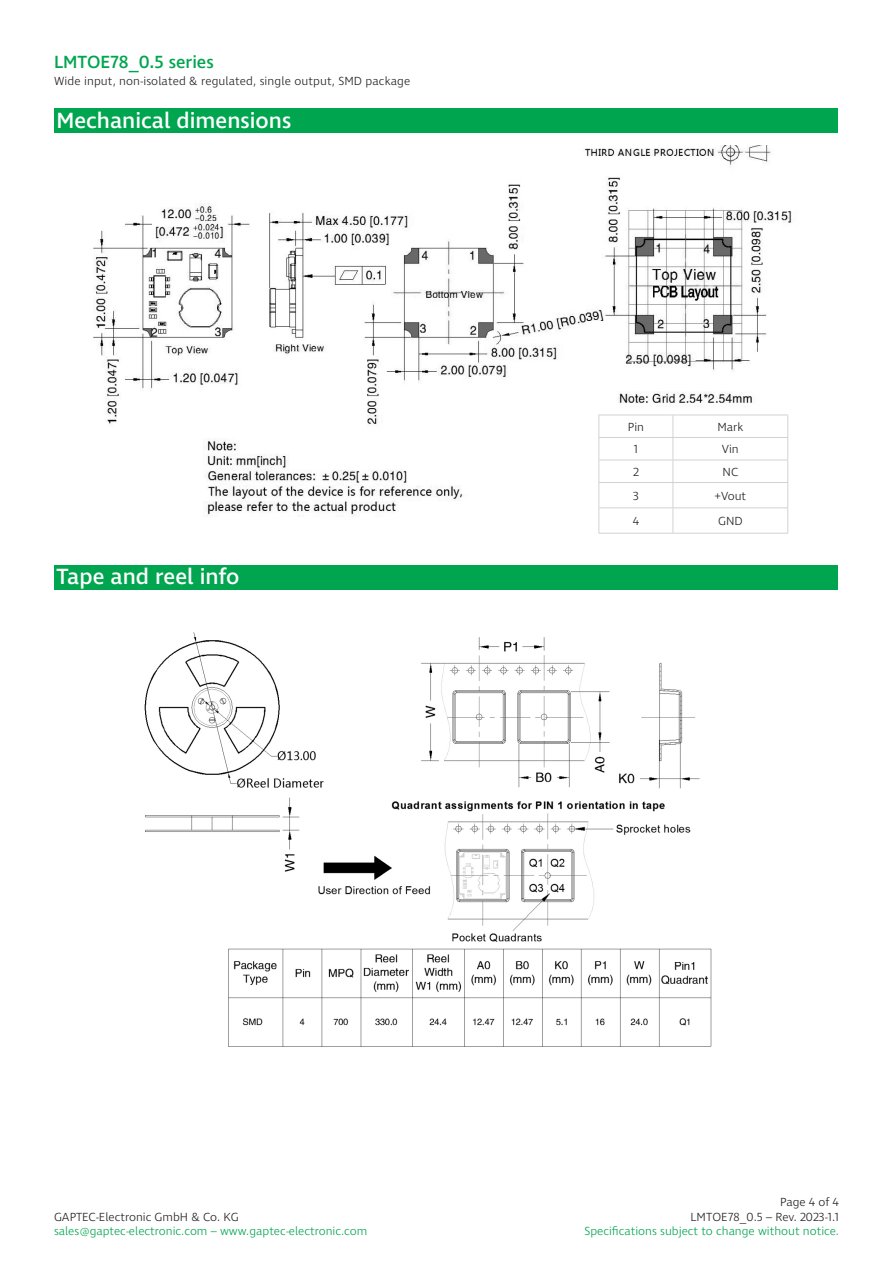
<style>
.page{position:relative;width:893px;height:1263px;background:#fff}
.page>*{position:absolute;margin:0;border:0;box-sizing:border-box;transform-origin:0 0}
.t1{font:500 22.5px "Ingra";color:#fff}
.t2{font:500 18px "Ingra";color:#00a54f}
.t3{font:300 12px/14.4px "Ingra";color:#231f20;text-align:right}
.t4{font:300 12px "Ingra";color:#00a54f}
</style>
<div class="page">
<div style="left:54px;top:108px;width:783px;height:25px;background:#00a54f"></div>
<img style="left:93px;top:146px;width:699px;height:369px">
<div style="left:54px;top:564px;width:783px;height:25px;background:#00a54f"></div>
<img style="left:144px;top:632px;width:568px;height:415px">
<div style="left:598px;top:415px;width:202px;height:135px;background:#fff"></div>
<hr style="left:598px;top:415px;width:75px;height:1px;background:#d1d2d4">
<hr style="left:673px;top:415px;width:115px;height:1px;background:#d1d2d4">
<hr style="left:598px;top:437px;width:75px;height:1px;background:#d1d2d4">
<hr style="left:673px;top:437px;width:115px;height:1px;background:#d1d2d4">
<hr style="left:598px;top:460px;width:75px;height:1px;background:#d1d2d4">
<hr style="left:673px;top:460px;width:115px;height:1px;background:#d1d2d4">
<hr style="left:598px;top:482px;width:75px;height:1px;background:#d1d2d4">
<hr style="left:673px;top:482px;width:115px;height:1px;background:#d1d2d4">
<hr style="left:598px;top:507px;width:75px;height:1px;background:#d1d2d4">
<svg style="left:598px;top:415px;width:1px;height:118px"></svg>
<hr style="left:673px;top:507px;width:115px;height:1px;background:#d1d2d4">
<svg style="left:672px;top:415px;width:1px;height:118px"></svg>
<svg style="left:787px;top:415px;width:1px;height:118px"></svg>
<hr style="left:598px;top:533px;width:75px;height:1px;background:#d1d2d4">
<hr style="left:673px;top:533px;width:115px;height:1px;background:#d1d2d4">
<h2 class="t2" style="left:54px;top:50px;width:161px">LMTOE78_0.5 series</h2>
<p class="t3" style="left:54px;top:75px;width:358px">Wide input, non-isolated &amp; regulated, single output, SMD package</p>
<p class="t1" style="left:56px;top:107px;width:236px">Mechanical dimensions</p>
<p class="t1" style="left:56px;top:563px;width:185px">Tape and reel info</p>
<p class="t3" style="left:628px;top:420px;width:18px">Pin</p>
<p class="t3" style="left:717px;top:420px;width:27px">Mark</p>
<p class="t3" style="left:634px;top:443px;width:6px">1</p>
<p class="t3" style="left:722px;top:443px;width:18px">Vin</p>
<p class="t3" style="left:633px;top:465px;width:7px">2</p>
<p class="t3" style="left:722px;top:465px;width:17px">NC</p>
<p class="t3" style="left:633px;top:489px;width:7px">3</p>
<p class="t3" style="left:714px;top:489px;width:33px">+Vout</p>
<p class="t3" style="left:633px;top:514px;width:8px">4</p>
<p class="t3" style="left:718px;top:514px;width:26px">GND</p>
<p class="t3" style="left:54px;top:1210px;width:186px">GAPTEC-Electronic GmbH &amp; Co. KG</p>
<p class="t4" style="left:54px;top:1223px;width:315px">sales@gaptec-electronic.com – www.gaptec-electronic.com</p>
<p class="t3" style="left:690px;top:1195px;width:150px">Page 4 of 4<br>LMTOE78_0.5 – Rev. 2023-1.1</p>
<p class="t4" style="left:585px;top:1223px;width:256px">Specifications subject to change without notice.</p>
</div>
